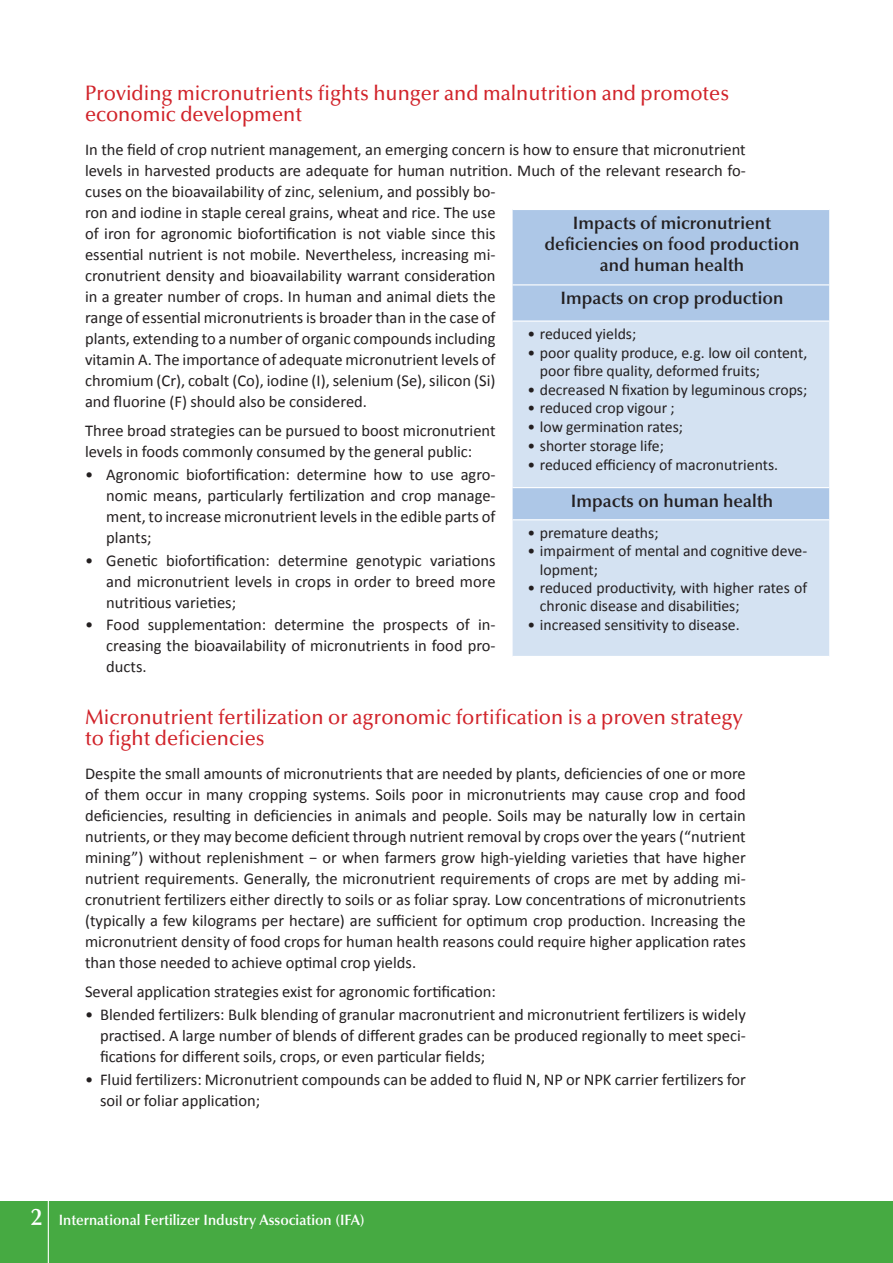
<style>
.page{position:relative;width:893px;height:1263px;background:#fff}
.page>*{position:absolute;margin:0;border:0;box-sizing:border-box;transform-origin:0 0}
.t1{font:600 24px "Optima LT Std";color:#fff;scale:.95 1}
.Title_text{font:500 21px/21px "Optima LT Std";color:#d1232a;scale:.95 1}
.table_title{font:600 18px/21px "Optima LT Std";color:#231f20;text-align:center}
.Text{font:16.5px/21px "Calibri";color:#231f20}
.Text_puce{font:16.5px/21px "Calibri";color:#231f20;text-align:justify}
.table_puce{font:15.75px/18px "Calibri";color:#231f20}
.t2{font:600 15px "Optima LT Std";color:#fff;scale:.95 1}
</style>
<div class="page">
<div style="left:0;top:1202px;width:893px;height:61px;background:#46aa42"></div>
<hr style="left:48px;top:1164px;width:1px;height:99px;background:#fff">
<div style="left:513px;top:210px;width:316px;height:110px;background:#adc7e7"></div>
<svg style="left:513px;top:322px;width:316px;height:334px;background:#d0dff1"></svg>
<hr style="left:513px;top:284px;width:316px;height:1px;background:#fff">
<hr style="left:513px;top:487px;width:316px;height:1px;background:#fff">
<hr style="left:513px;top:519px;width:316px;height:1px;background:#fff">
<p class="Title_text" style="left:85px;top:83px;width:680px">Providing micronutrients fights hunger and malnutrition and promotes economic development</p>
<p class="Text" style="left:85px;top:138px;width:662px">In the field of crop nutrient management, an emerging concern is how to ensure that micronutrient levels in harvested products are adequate for human nutrition. Much of the relevant research fo&shy;cuses on the bioavailability of zinc, selenium, and possibly bo-<br>ron and iodine in staple cereal grains, wheat and rice. The use<br>of iron for agronomic biofortification is not viable since this<br>essential nutrient is not mobile. Nevertheless, increasing mi-<br>cronutrient density and bioavailability warrant consideration<br>in a greater number of crops. In human and animal diets the<br>range of essential micronutrients is broader than in the case of<br>plants, extending to a number of organic compounds including<br>vitamin A. The importance of adequate micronutrient levels of<br>chromium (Cr), cobalt (Co), iodine (I), selenium (Se), silicon (Si)<br>and fluorine (F) should also be considered.</p>
<p class="Text" style="left:85px;top:419px;width:412px">Three broad strategies can be pursued to boost micronutrient levels in foods commonly consumed by the general public:</p>
<p class="Text_puce" style="left:106px;top:463px;width:391px;text-indent:-21px">• Agronomic biofortification: determine how to use agro&shy;nomic means, particularly fertilization and crop manage&shy;ment, to increase micronutrient levels in the edible parts of plants;</p>
<p class="Text_puce" style="left:106px;top:549px;width:391px;text-indent:-21px">• Genetic biofortification: determine genotypic variations and micronutrient levels in crops in order to breed more nutritious varieties;</p>
<p class="Text_puce" style="left:106px;top:614px;width:391px;text-indent:-21px">• Food supplementation: determine the prospects of in&shy;creasing the bioavailability of micronutrients in food pro&shy;ducts.</p>
<p class="Title_text" style="left:85px;top:707px;width:694px">Micronutrient fertilization or agronomic fortification is a proven strategy to fight deficiencies</p>
<p class="Text" style="left:85px;top:762px;width:662px;text-align:justify">Despite the small amounts of micronutrients that are needed by plants, deficiencies of one or more of them occur in many cropping systems. Soils poor in micronutrients may cause crop and food deficiencies, resulting in deficiencies in animals and people. Soils may be naturally low in certain nutrients, or they may become deficient through nutrient removal by crops over the years (“nutrient mining”) without replenishment − or when farmers grow high-yielding varieties that have higher nutrient requirements. Generally, the micronutrient requirements of crops are met by adding mi&shy;cronutrient fertilizers either directly to soils or as foliar spray. Low concentrations of micronutrients (typically a few kilograms per hectare) are sufficient for optimum crop production. Increasing the micronutrient density of food crops for human health reasons could require higher application rates than those needed to achieve optimal crop yields.</p>
<p class="Text" style="left:85px;top:980px;width:412px">Several application strategies exist for agronomic fortification:</p>
<p class="Text_puce" style="left:100px;top:1003px;width:647px;text-indent:-15px">• Blended fertilizers: Bulk blending of granular macronutrient and micronutrient fertilizers is widely practised. A large number of blends of different grades can be produced regionally to meet speci&shy;fications for different soils, crops, or even particular fields;</p>
<p class="Text_puce" style="left:100px;top:1068px;width:647px;text-indent:-15px">• Fluid fertilizers: Micronutrient compounds can be added to fluid N, NP or NPK carrier fertilizers for soil or foliar application;</p>
<p class="table_title" style="left:544px;top:212px;width:256px">Impacts of micronutrient deficiencies on food production and human health</p>
<p class="table_title" style="left:560px;top:288px;width:225px">Impacts on crop production</p>
<p class="table_puce" style="left:528px;top:324px;width:110px">• reduced yields;</p>
<p class="table_puce" style="left:540px;top:343px;width:269px;text-indent:-12px">• poor quality produce, e.g. low oil content, poor fibre quality, deformed fruits;</p>
<p class="table_puce" style="left:528px;top:380px;width:281px">• decreased N fixation by leguminous crops;</p>
<p class="table_puce" style="left:528px;top:398px;width:149px">• reduced crop vigour ;</p>
<p class="table_puce" style="left:528px;top:417px;width:157px">• low germination rates;</p>
<p class="table_puce" style="left:528px;top:436px;width:138px">• shorter storage life;</p>
<p class="table_puce" style="left:528px;top:455px;width:252px">• reduced efficiency of macronutrients.</p>
<p class="table_title" style="left:571px;top:490px;width:204px">Impacts on human health</p>
<p class="table_puce" style="left:528px;top:523px;width:132px">• premature deaths;</p>
<p class="table_puce" style="left:540px;top:541px;width:269px;text-indent:-12px">• impairment of mental and cognitive deve&shy;lopment;</p>
<p class="table_puce" style="left:540px;top:578px;width:269px;text-indent:-12px">• reduced productivity, with higher rates of chronic disease and disabilities;</p>
<p class="table_puce" style="left:528px;top:615px;width:214px">• increased sensitivity to disease.</p>
<p class="t1" style="left:31px;top:1203px;width:14px">2</p>
<p class="t2" style="left:59px;top:1212px;width:323px">International Fertilizer Industry Association (IFA)</p>
</div>
